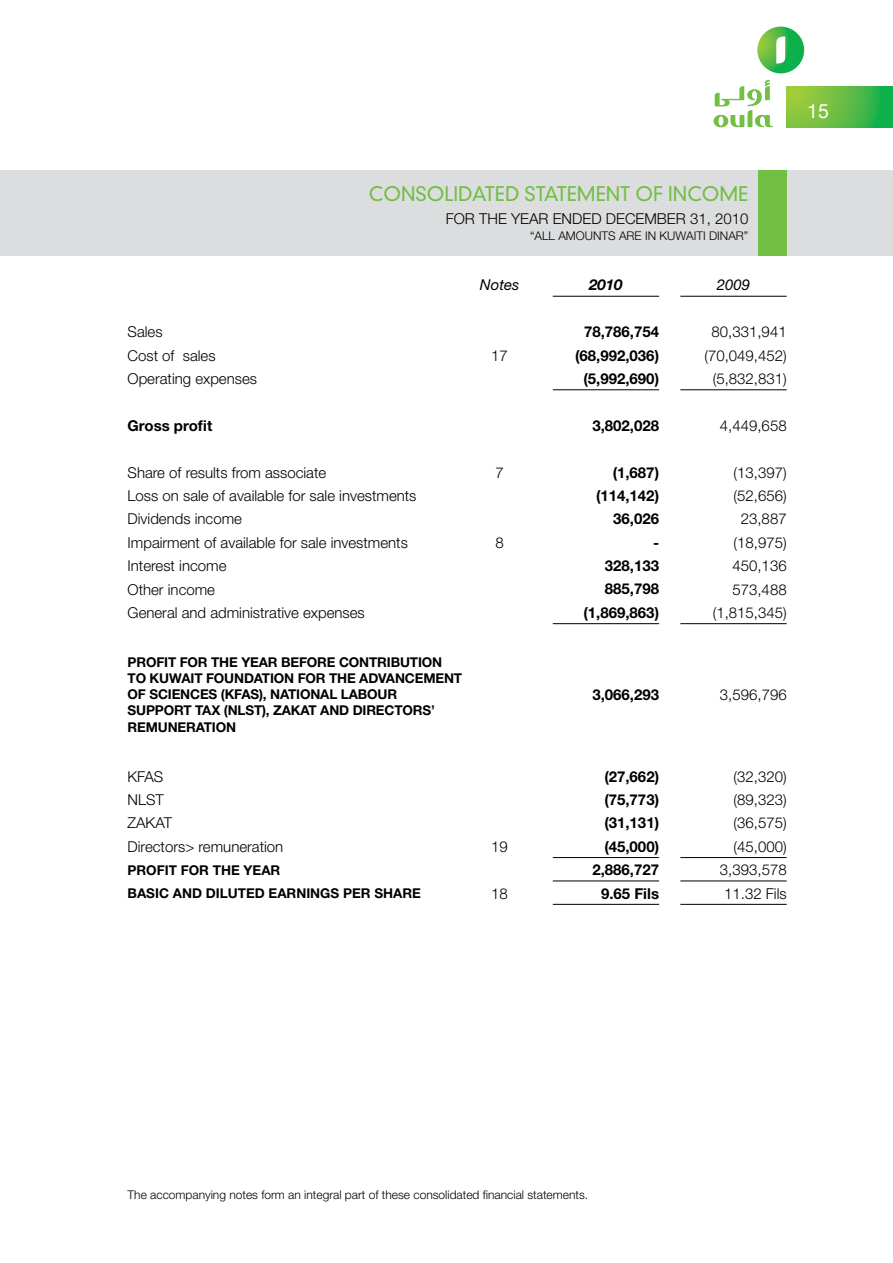
<style>
.page{position:relative;width:893px;height:1263px;background:#fff}
.page>*{position:absolute;margin:0;border:0;box-sizing:border-box;transform-origin:0 0}
.t1{font:300 19.5px "DIN Neuzeit Grotesk Std";color:#72bf44}
.t2{font:19.5px "Helvetica Neue";color:#fff}
.t3{font:300 15px "Helvetica Neue";color:#000}
.t4{font:700 15px "Helvetica Neue";color:#000}
.t5{font:italic 15px "Helvetica Neue";color:#000}
.t6{font:italic 700 15px "Helvetica Neue";color:#000}
.t7{font:700 13.5px/16.2px "Helvetica Neue";letter-spacing:-.01em;color:#000}
.t8{font:300 12px "Helvetica Neue";color:#000}
</style>
<div class="page">
<svg style="left:787px;top:86px;width:106px;height:41px;background:#5ebc44"></svg>
<svg style="left:714px;top:80px;width:59px;height:47px"></svg>
<svg style="left:757px;top:27px;width:47px;height:46px"></svg>
<svg style="left:776px;top:36px;width:9px;height:28px"></svg>
<div style="left:0;top:170px;width:893px;height:85px;background:#dcddde"></div>
<div style="left:758px;top:170px;width:29px;height:85px;background:#72bf44"></div>
<hr style="left:553px;top:296px;width:106px;height:1px;background:#000">
<hr style="left:680px;top:296px;width:107px;height:1px;background:#000">
<hr style="left:553px;top:389px;width:106px;height:1px;background:#000">
<hr style="left:680px;top:389px;width:107px;height:1px;background:#000">
<hr style="left:553px;top:623px;width:106px;height:1px;background:#000">
<hr style="left:680px;top:623px;width:107px;height:1px;background:#000">
<hr style="left:553px;top:857px;width:106px;height:1px;background:#000">
<hr style="left:680px;top:857px;width:107px;height:1px;background:#000">
<hr style="left:553px;top:880px;width:106px;height:1px;background:#000">
<hr style="left:680px;top:880px;width:107px;height:1px;background:#000">
<hr style="left:553px;top:904px;width:106px;height:1px;background:#000">
<hr style="left:680px;top:904px;width:107px;height:1px;background:#000">
<h1 class="t2" style="left:807px;top:99px;width:23px">15</h1>
<h1 class="t1" style="left:369px;top:183px;width:31px">CONSO</h1>
<h1 class="t1" style="left:444px;top:183px;width:93px">LIDATED STATEMENT</h1>
<h1 class="t1" style="left:635px;top:183px;width:54px">OF INCOME</h1>
<p class="t3" style="left:446px;top:209px;width:11px">for</p>
<p class="t3" style="left:479px;top:209px;width:11px">the</p>
<p class="t3" style="left:511px;top:209px;width:11px">year</p>
<p class="t3" style="left:553px;top:209px;width:11px">ended</p>
<p class="t3" style="left:606px;top:209px;width:22px">December</p>
<p class="t3" style="left:690px;top:209px;width:60px">31, 2010</p>
<p class="t8" style="left:530px;top:229px;width:72px">“All Amo unts</p>
<p class="t8" style="left:619px;top:229px;width:9px">are</p>
<p class="t8" style="left:645px;top:229px;width:38px">in Kuwaiti</p>
<p class="t8" style="left:709px;top:229px;width:16px">Dinar</p>
<p class="t8" style="left:744px;top:229px;width:6px">”</p>
<p class="t5" style="left:480px;top:276px;width:41px">Notes</p>
<p class="t6" style="left:589px;top:276px;width:35px">2010</p>
<p class="t5" style="left:717px;top:276px;width:35px">2009</p>
<p class="t3" style="left:128px;top:323px;width:37px">Sales</p>
<p class="t4" style="left:584px;top:322px;width:77px">78,786,754</p>
<p class="t3" style="left:712px;top:323px;width:77px">80,331,941</p>
<p class="t3" style="left:128px;top:346px;width:90px">Cost of sales</p>
<p class="t3" style="left:491px;top:346px;width:18px">17</p>
<p class="t4" style="left:575px;top:346px;width:85px">(68,992,036)</p>
<p class="t3" style="left:704px;top:346px;width:84px">(70,049,452)</p>
<p class="t3" style="left:128px;top:369px;width:131px">Operating expenses</p>
<p class="t4" style="left:583px;top:369px;width:77px">(5,992,690)</p>
<p class="t3" style="left:713px;top:369px;width:75px">(5,832,831)</p>
<p class="t4" style="left:128px;top:416px;width:86px">Gross profit</p>
<p class="t4" style="left:592px;top:416px;width:68px">3,802,028</p>
<p class="t3" style="left:720px;top:416px;width:68px">4,449,658</p>
<p class="t3" style="left:128px;top:463px;width:200px">Share of results from associate</p>
<p class="t3" style="left:495px;top:463px;width:10px">7</p>
<p class="t4" style="left:613px;top:463px;width:48px">(1,687)</p>
<p class="t3" style="left:734px;top:463px;width:55px">(13,397)</p>
<p class="t3" style="left:128px;top:486px;width:290px">Loss on sale of available for sale investments</p>
<p class="t4" style="left:596px;top:486px;width:65px">(114,142)</p>
<p class="t3" style="left:734px;top:486px;width:55px">(52,656)</p>
<p class="t3" style="left:128px;top:510px;width:116px">Dividends income</p>
<p class="t4" style="left:613px;top:510px;width:47px">36,026</p>
<p class="t3" style="left:741px;top:510px;width:47px">23,887</p>
<p class="t3" style="left:128px;top:533px;width:282px">Impairment of available for sale investments</p>
<p class="t3" style="left:495px;top:533px;width:10px">8</p>
<p class="t4" style="left:653px;top:533px;width:8px">-</p>
<p class="t3" style="left:734px;top:533px;width:55px">(18,975)</p>
<p class="t3" style="left:128px;top:557px;width:100px">Interest income</p>
<p class="t4" style="left:605px;top:556px;width:56px">328,133</p>
<p class="t3" style="left:732px;top:557px;width:56px">450,136</p>
<p class="t3" style="left:128px;top:580px;width:89px">Other income</p>
<p class="t4" style="left:605px;top:580px;width:56px">885,798</p>
<p class="t3" style="left:732px;top:580px;width:56px">573,488</p>
<p class="t3" style="left:128px;top:603px;width:239px">General and administrative expenses</p>
<p class="t4" style="left:583px;top:603px;width:77px">(1,869,863)</p>
<p class="t3" style="left:713px;top:603px;width:75px">(1,815,345)</p>
<p class="t7" style="left:128px;top:653px;width:336px">PROFIT FOR THE YEAR BEFORE CONTRIBUTION TO KUWAIT FOUNDATION FOR THE ADVANCEMENT OF SCIENCES (KFAS), NATIONAL LABOUR SUPPORT TAX (NLST), ZAKAT AND DIRECTORS’ REMUNERATION</p>
<p class="t4" style="left:592px;top:685px;width:68px">3,066,293</p>
<p class="t3" style="left:720px;top:685px;width:68px">3,596,796</p>
<p class="t3" style="left:128px;top:767px;width:37px">KFAS</p>
<p class="t4" style="left:604px;top:767px;width:56px">(27,662)</p>
<p class="t3" style="left:734px;top:767px;width:55px">(32,320)</p>
<p class="t3" style="left:128px;top:790px;width:38px">NLST</p>
<p class="t4" style="left:604px;top:790px;width:56px">(75,773)</p>
<p class="t3" style="left:734px;top:790px;width:55px">(89,323)</p>
<p class="t3" style="left:128px;top:814px;width:46px">ZAKAT</p>
<p class="t4" style="left:604px;top:814px;width:56px">(31,131)</p>
<p class="t3" style="left:734px;top:814px;width:55px">(36,575)</p>
<p class="t3" style="left:128px;top:837px;width:157px">Directors&gt; remuneration</p>
<p class="t3" style="left:491px;top:837px;width:18px">19</p>
<p class="t4" style="left:604px;top:837px;width:56px">(45,000)</p>
<p class="t3" style="left:734px;top:837px;width:55px">(45,000)</p>
<p class="t7" style="left:128px;top:861px;width:154px">PROFIT FOR THE YEAR</p>
<p class="t4" style="left:592px;top:860px;width:68px">2,886,727</p>
<p class="t3" style="left:720px;top:861px;width:68px">3,393,578</p>
<p class="t7" style="left:128px;top:885px;width:295px">BASIC AND DILUTED EARNINGS PER SHARE</p>
<p class="t3" style="left:491px;top:884px;width:18px">18</p>
<p class="t4" style="left:601px;top:884px;width:60px">9.65 Fils</p>
<p class="t3" style="left:724px;top:884px;width:64px">11.32 Fils</p>
<p class="t8" style="left:128px;top:1187px;width:462px">The accompanying notes form an integral part of these consolidated financial statements.</p>
</div>
